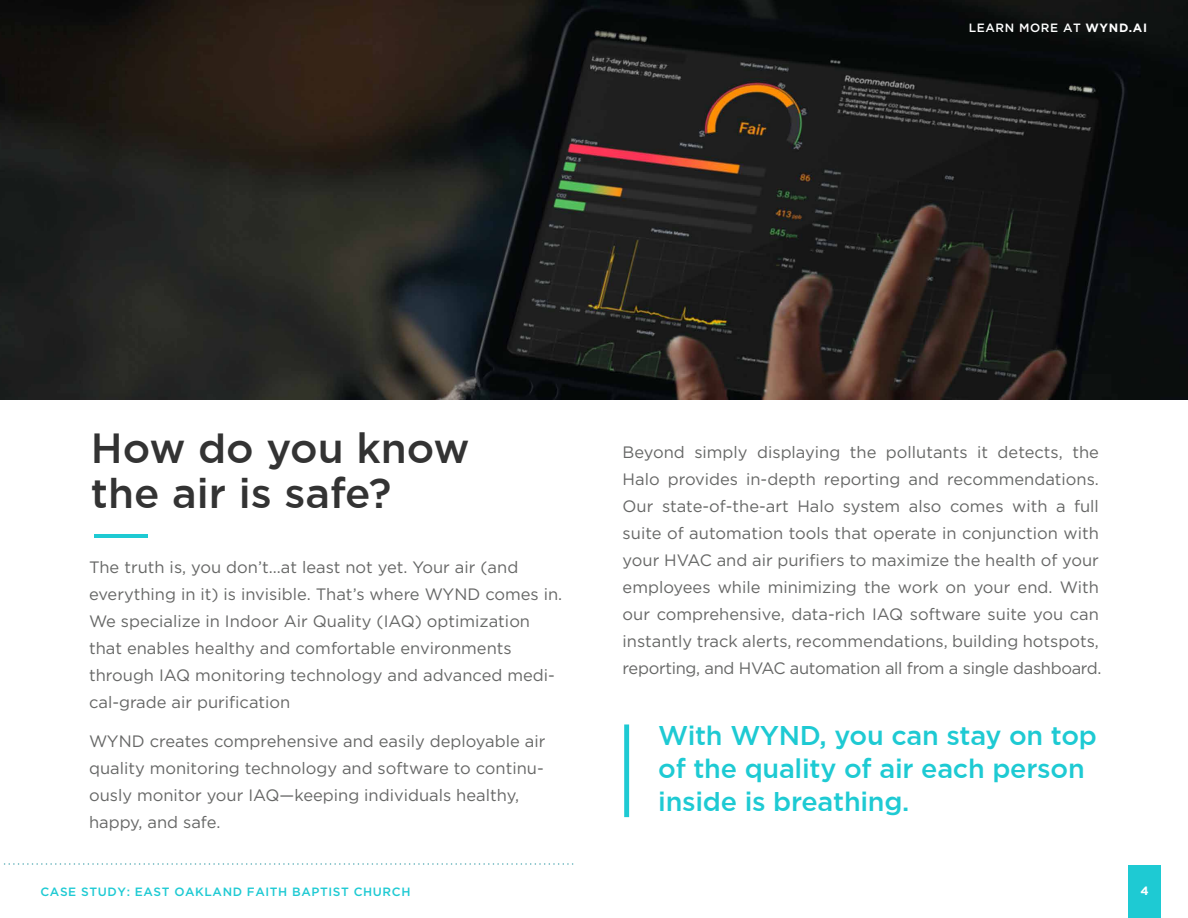
<style>
.page{position:relative;width:1188px;height:918px;background:#fff}
.page>*{position:absolute;margin:0;border:0;box-sizing:border-box;transform-origin:0 0}
.t1{font:500 42px/45px "Gotham Pro";color:#333}
.t2{font:500 27px/33px "Gotham Pro";letter-spacing:-.01em;color:#1ecad3}
.t3{font:16.5px/27px "Gotham Pro";color:#666766}
.t4{font:500 12px "Gotham";letter-spacing:.05em;color:#1ecad3}
.t5{font:500 12px "Gotham";letter-spacing:.05em;color:#fff}
.t6{font:700 12px "Gotham Pro";color:#fff}
.s1{font-family:"Gotham Pro";font-weight:700}
</style>
<div class="page">
<div style="left:1129px;top:865px;width:32px;height:53px;background:#1ecad3"></div>
<div style="left:624px;top:724px;width:5px;height:93px;background:#1ecad3"></div>
<svg style="left:5px;top:863px;width:569px;height:2px"></svg>
<img style="left:0;top:0;width:1188px;height:399px">
<hr style="left:94px;top:534px;width:54px;height:3px;background:#1ecad3">
<p class="t5" style="left:969px;top:20px;width:180px">LEARN MORE AT <span class="s1">WYND.AI</span></p>
<h1 class="t1" style="left:91px;top:424px;width:380px">How do you know the air is safe?</h1>
<p class="t3" style="left:89px;top:554px;width:475px">The truth is, you don’t...at least not yet. Your air (and everything in it) is invisible. That’s where WYND comes in.<br>We specialize in Indoor Air Quality (IAQ) optimization that enables healthy and comfortable environments through IAQ monitoring technology and advanced medi&shy;cal-grade air purification</p>
<p class="t3" style="left:89px;top:728px;width:458px">WYND creates comprehensive and easily deployable air quality monitoring technology and software to continu&shy;ously monitor your IAQ—keeping individuals healthy, happy, and safe.</p>
<p class="t4" style="left:40px;top:884px;width:372px">CASE STUDY: EAST OAKLAND FAITH BAPTIST CHURCH</p>
<p class="t3" style="left:623px;top:439px;width:481px">Beyond simply displaying the pollutants it detects, the Halo provides in-depth reporting and recommendations.<br>Our state-of-the-art Halo system also comes with a full suite of automation tools that operate in conjunction with your HVAC and air purifiers to maximize the health of your employees while minimizing the work on your end. With our comprehensive, data-rich IAQ software suite you can instantly track alerts, recommendations, building hotspots, reporting, and HVAC automation all from a single dashboard.</p>
<h2 class="t2" style="left:658px;top:719px;width:440px">With WYND, you can stay on top of the quality of air each person inside is breathing.</h2>
<p class="t6" style="left:1141px;top:884px;width:10px">4</p>
</div>
